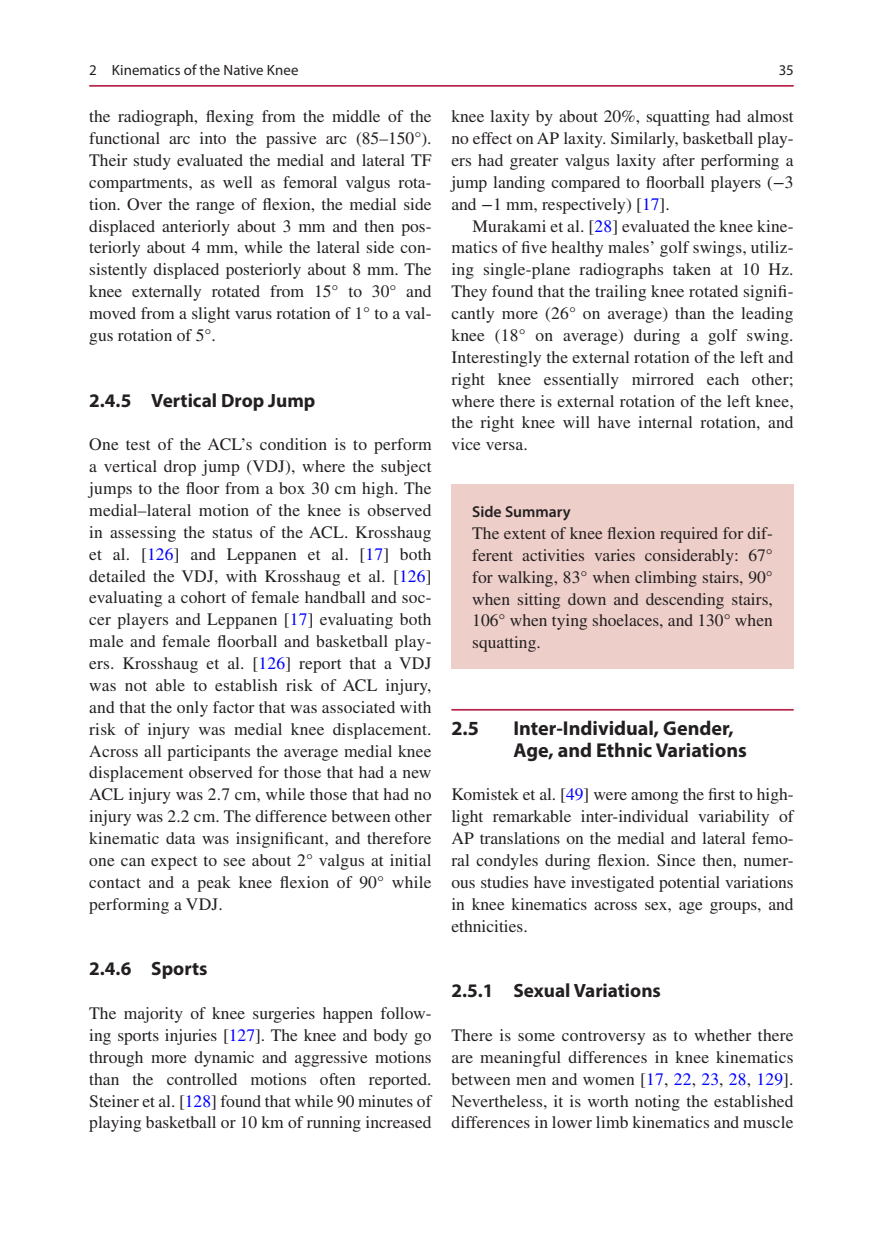
<style>
.page{position:relative;width:883px;height:1260px;background:#fff}
.page>*{position:absolute;margin:0;border:0;box-sizing:border-box;transform-origin:0 0}
.t1{font:700 20.12px/21.9px "Myriad Pro";color:#231f20}
.t2{font:700 19.25px "Myriad Pro";color:#231f20}
.t3{font:17.5px/21.9px "Times LT Std";color:#231f20;text-align:justify}
.t4{font:600 15.75px "Myriad Pro";color:#231f20}
.t5{font:14.88px "Myriad Pro Regular 3";letter-spacing:.005em;color:#231f20}
.t6{font:14.88px "Myriad Pro";color:#231f20}
.s1{color:#00f}
.s2{font-family:"STIX General"}
</style>
<div class="page">
<hr style="left:451px;top:709px;width:343px;height:2px;background:#b6274b">
<div style="left:451px;top:484px;width:343px;height:185px;background:#edcec9"></div>
<hr style="left:89px;top:85px;width:705px;height:2px;background:#b6274b">
<p class="t5" style="left:89px;top:61px;width:211px">2 Kinematics of the Native Knee</p>
<p class="t3" style="left:89px;top:105px;width:344px">the radiograph, flexing from the middle of the functional arc into the passive arc (85–150°).<br>Their study evaluated the medial and lateral TF compartments, as well as femoral valgus rota&shy;tion. Over the range of flexion, the medial side displaced anteriorly about 3 mm and then pos&shy;teriorly about 4 mm, while the lateral side con&shy;sistently displaced posteriorly about 8 mm. The knee externally rotated from 15° to 30° and moved from a slight varus rotation of 1° to a val&shy;gus rotation of 5°.</p>
<p class="t2" style="left:89px;top:388px;width:228px">2.4.5 Vertical Drop Jump</p>
<p class="t3" style="left:89px;top:433px;width:344px">One test of the ACL’s condition is to perform a vertical drop jump (VDJ), where the subject jumps to the floor from a box 30 cm high. The medial–lateral motion of the knee is observed in assessing the status of the ACL. Krosshaug et al. [<span class="s1">126</span>] and Leppanen et al. [<span class="s1">17</span>] both detailed the VDJ, with Krosshaug et al. [<span class="s1">126</span>] evaluating a cohort of female handball and soc&shy;cer players and Leppanen [<span class="s1">17</span>] evaluating both male and female floorball and basketball play&shy;ers. Krosshaug et al. [<span class="s1">126</span>] report that a VDJ was not able to establish risk of ACL injury, and that the only factor that was associated with risk of injury was medial knee displacement.<br>Across all participants the average medial knee displacement observed for those that had a new ACL injury was 2.7 cm, while those that had no injury was 2.2 cm. The difference between other kinematic data was insignificant, and therefore one can expect to see about 2° valgus at initial contact and a peak knee flexion of 90° while performing a VDJ.</p>
<p class="t2" style="left:89px;top:956px;width:120px">2.4.6 Sports</p>
<p class="t3" style="left:89px;top:1002px;width:344px">The majority of knee surgeries happen follow&shy;ing sports injuries [<span class="s1">127</span>]. The knee and body go through more dynamic and aggressive motions than the controlled motions often reported.<br>Steiner et al. [<span class="s1">128</span>] found that while 90 minutes of playing basketball or 10 km of running increased</p>
<p class="t6" style="left:779px;top:61px;width:16px">35</p>
<p class="t3" style="left:451px;top:105px;width:344px">knee laxity by about 20%, squatting had almost no effect on AP laxity. Similarly, basketball play&shy;ers had greater valgus laxity after performing a jump landing compared to floorball players (<span class="s2">−</span>3 and <span class="s2">−</span>1 mm, respectively) [<span class="s1">17</span>].</p>
<p class="t3" style="left:451px;top:215px;width:344px;text-indent:21px">Murakami et al. [<span class="s1">28</span>] evaluated the knee kine&shy;matics of five healthy males’ golf swings, utiliz&shy;ing single-plane radiographs taken at 10 Hz.<br>They found that the trailing knee rotated signifi&shy;cantly more (26° on average) than the leading knee (18° on average) during a golf swing.<br>Interestingly the external rotation of the left and right knee essentially mirrored each other; where there is external rotation of the left knee, the right knee will have internal rotation, and vice versa.</p>
<p class="t4" style="left:472px;top:502px;width:100px">Side Summary</p>
<p class="t3" style="left:472px;top:522px;width:302px">The extent of knee flexion required for dif&shy;ferent activities varies considerably: 67° for walking, 83° when climbing stairs, 90° when sitting down and descending stairs, 106° when tying shoelaces, and 130° when squatting.</p>
<p class="t1" style="left:451px;top:716px;width:29px">2.5</p>
<p class="t1" style="left:513px;top:716px;width:235px">Inter-Individual, Gender,<br>Age, and Ethnic Variations</p>
<p class="t3" style="left:451px;top:783px;width:344px">Komistek et al. [<span class="s1">49</span>] were among the first to high&shy;light remarkable inter-individual variability of AP translations on the medial and lateral femo&shy;ral condyles during flexion. Since then, numer&shy;ous studies have investigated potential variations in knee kinematics across sex, age groups, and ethnicities.</p>
<p class="t2" style="left:451px;top:978px;width:211px">2.5.1 Sexual Variations</p>
<p class="t3" style="left:451px;top:1024px;width:344px">There is some controversy as to whether there are meaningful differences in knee kinematics between men and women [<span class="s1">17</span>, <span class="s1">22</span>, <span class="s1">23</span>, <span class="s1">28</span>, <span class="s1">129</span>].<br>Nevertheless, it is worth noting the established differences in lower limb kinematics and muscle</p>
</div>
